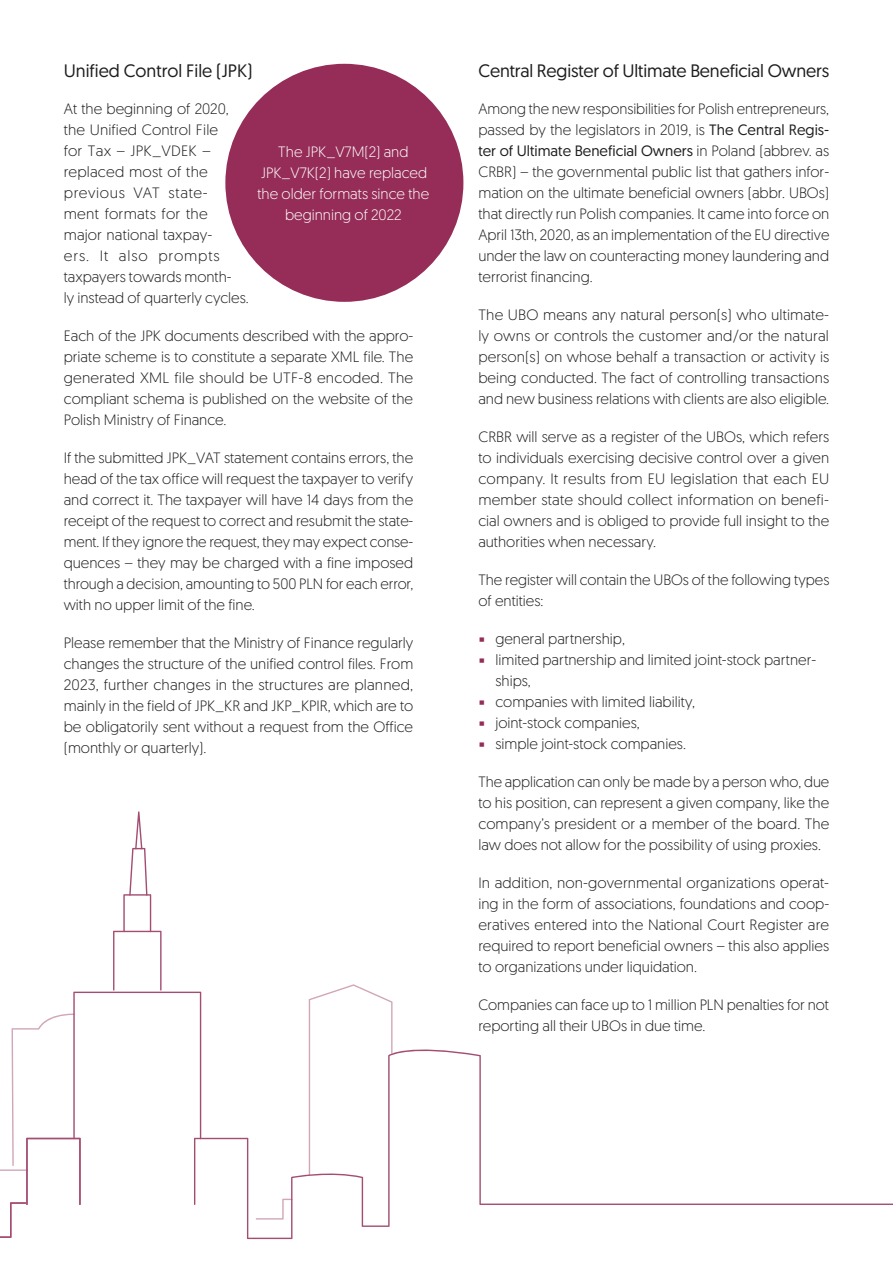
<style>
.page{position:relative;width:893px;height:1263px;background:#fff}
.page>*{position:absolute;margin:0;border:0;box-sizing:border-box;transform-origin:0 0}
.Heading_2{font:18px "Geomanist";letter-spacing:-.01em;color:#1e1e1e}
.Paragraph{font:300 15px/21px "Geomanist";color:#1e1e1e;text-align:justify}
.Paragraph__inside_bo{font:300 15px/21px "Geomanist";color:#fff;text-align:center}
.s1{font-weight:400}
.s2{font-family:"Times New Roman";font-weight:400;font-size:19.5px;color:#952d58}
</style>
<div class="page">
<svg style="left:309px;top:984px;width:84px;height:59px"></svg>
<svg style="left:0;top:811px;width:201px;height:427px"></svg>
<svg style="left:194px;top:1043px;width:699px;height:196px"></svg>
<div style="left:225px;top:64px;width:238px;height:238px;background:#952d58;border-radius:50%"></div>
<p class="Heading_2" style="left:64px;top:59px;width:190px">Unified Control File (JPK)</p>
<p class="Paragraph" style="left:64px;top:98px;width:187px;text-align:left">At the beginning of 2020, the Unified Control File<br>for Tax – JPK_VDEK – replaced most of the previous VAT state-<br>ment formats for the major national taxpay-<br>ers. It also prompts taxpayers towards month-<br>ly instead of quarterly cycles.</p>
<p class="Paragraph" style="left:64px;top:325px;width:351px">Each of the JPK documents described with the appro&shy;priate scheme is to constitute a separate XML file. The generated XML file should be UTF-8 encoded. The compliant schema is published on the website of the Polish Ministry of Finance.</p>
<p class="Paragraph" style="left:64px;top:447px;width:351px">If the submitted JPK_VAT statement contains errors, the head of the tax office will request the taxpayer to verify and correct it. The taxpayer will have 14 days from the receipt of the request to correct and resubmit the state&shy;ment. If they ignore the request, they may expect conse&shy;quences – they may be charged with a fine imposed through a decision, amounting to 500 PLN for each error, with no upper limit of the fine.</p>
<p class="Paragraph" style="left:64px;top:632px;width:351px">Please remember that the Ministry of Finance regularly changes the structure of the unified control files. From 2023, further changes in the structures are planned, mainly in the field of JPK_KR and JKP_KPIR, which are to be obligatorily sent without a request from the Office (monthly or quarterly).</p>
<p class="Paragraph__inside_bo" style="left:257px;top:141px;width:173px">The JPK_V7M(2) and<br>JPK_V7K(2) have replaced the older formats since the beginning of 2022</p>
<p class="Heading_2" style="left:478px;top:59px;width:352px">Central Register of Ultimate Beneficial Owners</p>
<p class="Paragraph" style="left:478px;top:98px;width:353px">Among the new responsibilities for Polish entrepreneurs, passed by the legislators in 2019, is <span class="s1">The Central Regis&shy;ter of Ultimate Beneficial Owners</span> in Poland (abbrev. as CRBR) – the governmental public list that gathers infor&shy;mation on the ultimate beneficial owners (abbr. UBOs) that directly run Polish companies. It came into force on April 13th, 2020, as an implementation of the EU directive under the law on counteracting money laundering and terrorist financing.</p>
<p class="Paragraph" style="left:478px;top:304px;width:352px">The UBO means any natural person(s) who ultimate&shy;ly owns or controls the customer and/or the natural person(s) on whose behalf a transaction or activity is being conducted. The fact of controlling transactions and new business relations with clients are also eligible.</p>
<p class="Paragraph" style="left:478px;top:426px;width:352px">CRBR will serve as a register of the UBOs, which refers to individuals exercising decisive control over a given company. It results from EU legislation that each EU member state should collect information on benefi&shy;cial owners and is obliged to provide full insight to the authorities when necessary.</p>
<p class="Paragraph" style="left:478px;top:569px;width:353px">The register will contain the UBOs of the following types of entities:</p>
<p class="Paragraph" style="left:478px;top:628px;width:148px"><span class="s2">▪</span> general partnership,</p>
<p class="Paragraph" style="left:495px;top:649px;width:322px;text-indent:-17px"><span class="s2">▪</span> limited partnership and limited joint-stock partner&shy;ships,</p>
<p class="Paragraph" style="left:478px;top:691px;width:218px"><span class="s2">▪</span> companies with limited liability,</p>
<p class="Paragraph" style="left:478px;top:712px;width:163px"><span class="s2">▪</span> joint-stock companies,</p>
<p class="Paragraph" style="left:478px;top:733px;width:209px"><span class="s2">▪</span> simple joint-stock companies.</p>
<p class="Paragraph" style="left:478px;top:771px;width:352px">The application can only be made by a person who, due to his position, can represent a given company, like the company’s president or a member of the board. The law does not allow for the possibility of using proxies.</p>
<p class="Paragraph" style="left:478px;top:872px;width:352px">In addition, non-governmental organizations operat&shy;ing in the form of associations, foundations and coop&shy;eratives entered into the National Court Register are required to report beneficial owners – this also applies to organizations under liquidation.</p>
<p class="Paragraph" style="left:478px;top:994px;width:352px">Companies can face up to 1 million PLN penalties for not reporting all their UBOs in due time.</p>
</div>
